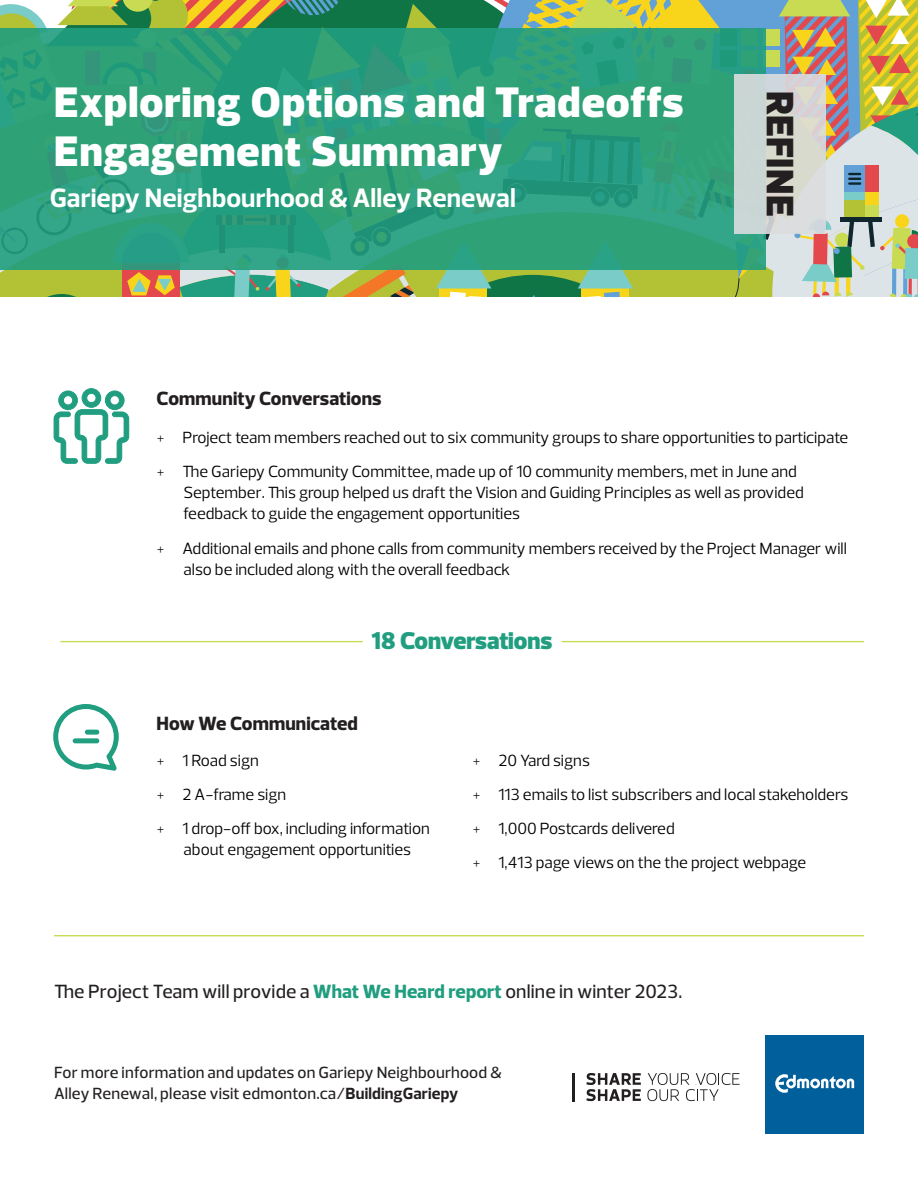
<style>
.page{position:relative;width:918px;height:1188px;background:#fff}
.page>*{position:absolute;margin:0;border:0;box-sizing:border-box;transform-origin:0 0}
.PE_Body_Small_Poster{font:900 43.5px/49.5px "Prelo";letter-spacing:.025em;color:#fff}
.t1{font:900 39px "Prelo";letter-spacing:.01em;color:#231f20}
.PE_Body_Small_Poster-2{font:700 27px "Prelo";color:#fff}
.t2{font:900 24.6px "Prelo";color:#209e7f}
.PE_Body_Small_Poster-3{font:500 19.5px "Prelo";letter-spacing:.005em;color:#231f20}
.PE_Subtitle_Doc{font:800 19.5px "Prelo";letter-spacing:.005em;color:#231f20}
.t3{font:16.5px/21px "Prelo";color:#000}
.PE_Body_Small_Poster-4{font:500 16.5px/21px "Prelo";letter-spacing:.01em;color:#231f20}
.s1{font-weight:300}
.s2{font-weight:800;color:#209e7f}
.s3{font-weight:700}
</style>
<div class="page">
<hr style="left:60px;top:641px;width:303px;height:1px;background:#c8db52">
<hr style="left:562px;top:641px;width:302px;height:1px;background:#c8db52">
<svg style="left:53px;top:704px;width:66px;height:67px"></svg>
<div style="left:85px;top:730px;width:14px;height:5px;border:2px solid #209e7f;border-radius:2px"></div>
<div style="left:73px;top:738px;width:26px;height:5px;border:2px solid #209e7f;border-radius:2px"></div>
<svg style="left:54px;top:389px;width:75px;height:74px"></svg>
<svg style="left:586px;top:1073px;width:55px;height:28px"></svg>
<svg style="left:647px;top:1073px;width:93px;height:28px"></svg>
<hr style="left:572px;top:1073px;width:3px;height:28px;background:#231f20">
<div style="left:766px;top:1035px;width:98px;height:99px;background:#015f9c"></div>
<svg style="left:775px;top:1074px;width:79px;height:19px"></svg>
<hr style="left:54px;top:935px;width:810px;height:1px;background:#c8db52">
<svg style="left:0;top:0;width:918px;height:297px;background:#a7b477"></svg>
<svg style="left:0;top:28px;width:766px;height:242px;background:#2b9f7b"></svg>
<div style="left:734px;top:74px;width:92px;height:159px;background:linear-gradient(to right,#c9d6d2,#ddd9d4)"></div>
<p class="PE_Body_Small_Poster" style="left:54px;top:78px;width:631px">Exploring Options and Tradeoffs<br>Engagement Summary</p>
<p class="t1" style="left:804px;top:91px;width:127px;rotate:90deg">REFINE</p>
<p class="PE_Body_Small_Poster-2" style="left:50px;top:181px;width:468px">Gariepy Neighbourhood &amp; Alley Renewal</p>
<p class="PE_Subtitle_Doc" style="left:157px;top:387px;width:226px">Community Conversations</p>
<p class="t3" style="left:157px;top:427px;width:693px"><span class="s1">+</span> Project team members reached out to six community groups to share opportunities to participate</p>
<p class="t3" style="left:184px;top:461px;width:622px;text-indent:-27px"><span class="s1">+</span> The Gariepy Community Committee, made up of 10 community members, met in June and<br>September. This group helped us draft the Vision and Guiding Principles as well as provided feedback to guide the engagement opportunities</p>
<p class="t3" style="left:184px;top:538px;width:665px;text-indent:-27px"><span class="s1">+</span> Additional emails and phone calls from community members received by the Project Manager will also be included along with the overall feedback</p>
<p class="t2" style="left:372px;top:626px;width:182px">18 Conversations</p>
<p class="PE_Subtitle_Doc" style="left:157px;top:712px;width:203px">How We Communicated</p>
<p class="t3" style="left:157px;top:750px;width:104px"><span class="s1">+</span> 1 Road sign</p>
<p class="t3" style="left:157px;top:784px;width:131px"><span class="s1">+</span> 2 A-frame sign</p>
<p class="t3" style="left:157px;top:819px;width:275px;line-height:20.5px;text-align:center"><span class="s1">+</span> 1 drop-off box, including information about engagement opportunities</p>
<p class="t3" style="left:472px;top:750px;width:119px"><span class="s1">+</span> 20 Yard signs</p>
<p class="t3" style="left:472px;top:784px;width:377px"><span class="s1">+</span> 113 emails to list subscribers and local stakeholders</p>
<p class="t3" style="left:472px;top:818px;width:204px"><span class="s1">+</span> 1,000 Postcards delivered</p>
<p class="t3" style="left:472px;top:852px;width:335px"><span class="s1">+</span> 1,413 page views on the the project webpage</p>
<p class="PE_Body_Small_Poster-3" style="left:54px;top:979px;width:630px">The Project Team will provide a <span class="s2">What We Heard report</span> online in winter 2023.</p>
<p class="PE_Body_Small_Poster-4" style="left:54px;top:1062px;width:449px">For more information and updates on Gariepy Neighbourhood &amp;<br>Alley Renewal, please visit edmonton.ca/<span class="s3">BuildingGariepy</span></p>
</div>
